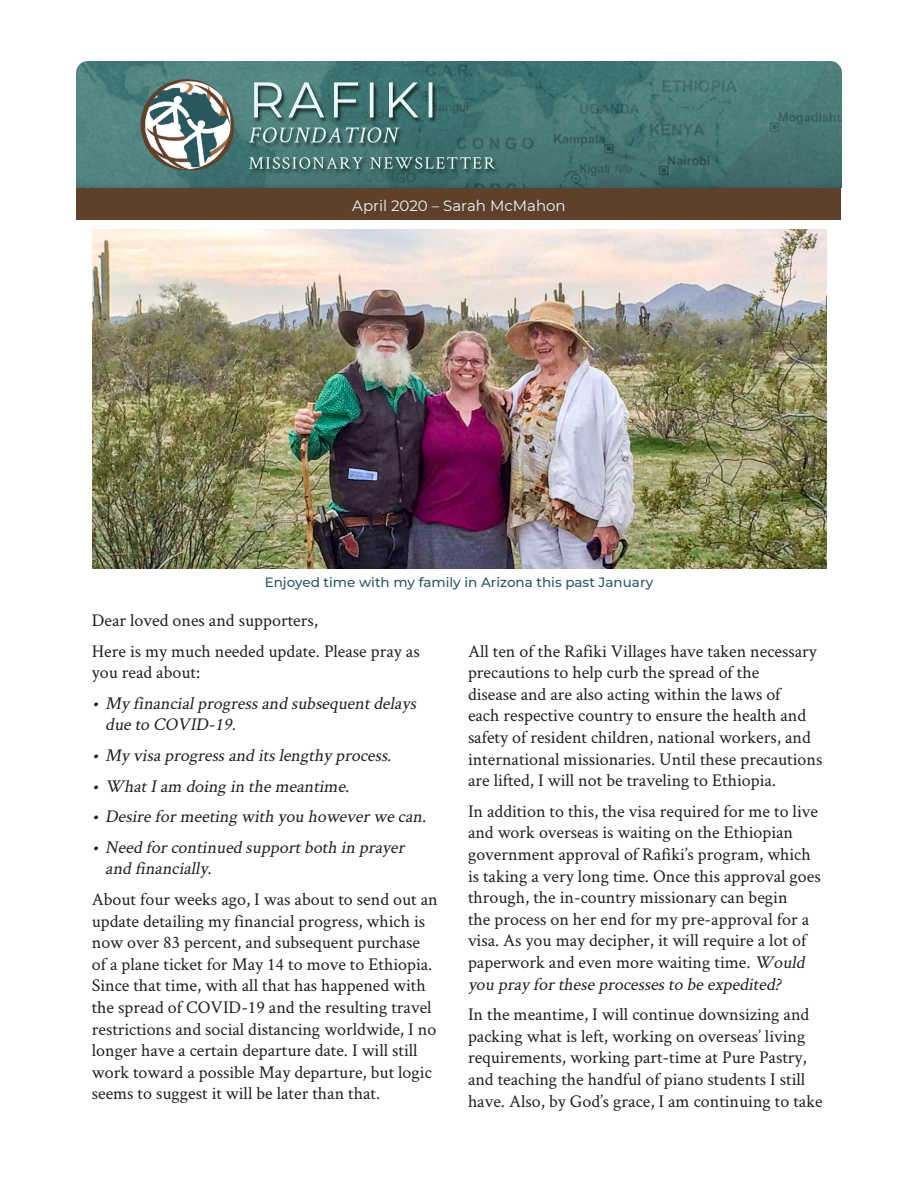
<style>
.page{position:relative;width:918px;height:1188px;background:#fff}
.page>*{position:absolute;margin:0;border:0;box-sizing:border-box;transform-origin:0 0}
.Body_copy{font:18px/21.6px "Crimson Text";color:#231f20}
.Bulleted_list{font:italic 18px/21.6px "Crimson Text";color:#231f20}
.Date_and_Name{font:15px "Montserrat";color:#eafafa}
.Photo_Caption{font:500 13.5px "Montserrat";color:#2b585e}
.s1{font-style:italic}
</style>
<div class="page">
<div style="left:76px;top:188px;width:766px;height:31px;background:#60402b"></div>
<img style="left:76px;top:61px;width:765px;height:127px">
<img style="left:92px;top:230px;width:734px;height:338px">
<p class="Date_and_Name" style="left:352px;top:195px;width:215px">April 2020 – Sarah McMahon</p>
<p class="Photo_Caption" style="left:265px;top:572px;width:390px">Enjoyed time with my family in Arizona this past January</p>
<p class="Body_copy" style="left:92px;top:609px;width:228px">Dear loved ones and supporters,</p>
<p class="Body_copy" style="left:92px;top:639px;width:329px">Here is my much needed update. Please pray as you read about:</p>
<p class="Bulleted_list" style="left:105px;top:692px;width:316px;text-indent:-13px">• My financialprogressand subsequentdelays dueto COVID-19.</p>
<p class="Bulleted_list" style="left:92px;top:744px;width:305px">• My visaprogressand itslengthy process.</p>
<p class="Bulleted_list" style="left:92px;top:774px;width:263px">• WhatIam doing in themeantime.</p>
<p class="Bulleted_list" style="left:92px;top:805px;width:340px">• Desireformeeting with you howeverwecan.</p>
<p class="Bulleted_list" style="left:105px;top:836px;width:305px;text-indent:-13px">• Need forcontinued supportboth in prayer and financially.</p>
<p class="Body_copy" style="left:92px;top:888px;width:347px">About four weeks ago, I was about to send out an update detailing my financial progress, which is now over 83 percent, and subsequent purchase of a plane ticket for May 14 to move to Ethiopia.<br>Since that time, with all that has happened with the spread of COVID-19 and the resulting travel restrictions and social distancing worldwide, I no longer have a certain departure date. I will still work toward a possible May departure, but logic seems to suggest it will be later than that.</p>
<p class="Body_copy" style="left:468px;top:639px;width:356px">All ten of the Rafiki Villages have taken necessary precautions to help curb the spread of the<br>disease and are also acting within the laws of<br>each respective country to ensure the health and safety of resident children, national workers, and international missionaries. Until these precautions are lifted, I will not be traveling to Ethiopia.</p>
<p class="Body_copy" style="left:468px;top:800px;width:354px">In addition to this, the visa required for me to live and work overseas is waiting on the Ethiopian government approval of Rafiki’s program, which is taking a very long time. Once this approval goes through, the in-country missionary can begin<br>the process on her end for my pre-approval for a visa. As you may decipher, it will require a lot of paperwork and even more waiting time. <span class="s1">Would you pray fortheseprocessesto beexpedited?</span></p>
<p class="Body_copy" style="left:468px;top:1003px;width:356px">In the meantime, I will continue downsizing and packing what is left, working on overseas’ living requirements, working part-time at Pure Pastry, and teaching the handful of piano students I still have. Also, by God’s grace, I am continuing to take</p>
</div>
